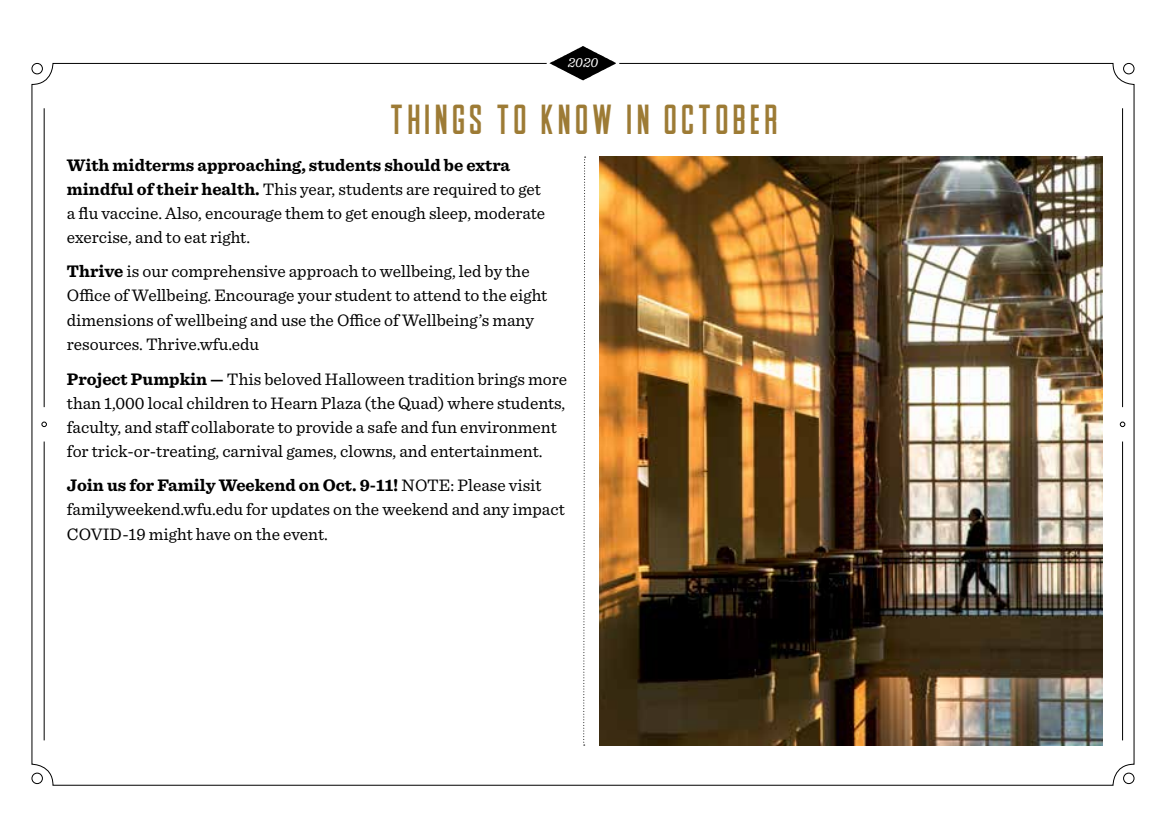
<style>
.page{position:relative;width:1166px;height:819px;background:#fff}
.page>*{position:absolute;margin:0;border:0;box-sizing:border-box;transform-origin:0 0}
.t1{font:42px "Parts And Labor Display";letter-spacing:-.04em;color:#9d7b35}
.t2{font:17.5px/24.2px "Sentinel";color:#000}
.t3{font:italic 14px "Sentinel";color:#fff}
.s1{font-weight:700}
</style>
<div class="page">
<img style="left:599px;top:157px;width:503px;height:588px">
<svg style="left:583px;top:157px;width:2px;height:589px"></svg>
<div style="left:31px;top:63px;width:12px;height:11px;border:1px solid #000;border-radius:50%"></div>
<div style="left:1123px;top:63px;width:11px;height:11px;border:1px solid #000;border-radius:50%"></div>
<div style="left:1123px;top:773px;width:11px;height:11px;border:1px solid #000;border-radius:50%"></div>
<div style="left:31px;top:773px;width:12px;height:11px;border:1px solid #000;border-radius:50%"></div>
<svg style="left:545px;top:46px;width:75px;height:35px"></svg>
<hr style="left:44px;top:108px;width:1px;height:299px;background:#000">
<hr style="left:44px;top:442px;width:1px;height:298px;background:#000">
<svg style="left:41px;top:422px;width:6px;height:5px"></svg>
<hr style="left:1122px;top:108px;width:1px;height:299px;background:#000">
<hr style="left:1122px;top:442px;width:1px;height:298px;background:#000">
<svg style="left:1119px;top:422px;width:6px;height:5px"></svg>
<p class="t3" style="left:567px;top:52px;width:32px">2020</p>
<h1 class="t1" style="left:387px;top:101px;width:394px">THINGS TO KNOW IN OCTOBER</h1>
<p class="t2" style="left:67px;top:152px;width:480px"><span class="s1">With midterms approaching, students should be extra mindful of their health.</span> This year, students are required to get a flu vaccine. Also, encourage them to get enough sleep, moderate exercise, and to eat right.</p>
<p class="t2" style="left:67px;top:258px;width:482px"><span class="s1">Thrive</span> is our comprehensive approach to wellbeing, led by the Office of Wellbeing. Encourage your student to attend to the eight dimensions of wellbeing and use the Office of Wellbeing’s many resources. Thrive.wfu.edu</p>
<p class="t2" style="left:67px;top:366px;width:501px"><span class="s1">Project Pumpkin —</span> This beloved Halloween tradition brings more than 1,000 local children to Hearn Plaza (the Quad) where students, faculty, and staff collaborate to provide a safe and fun environment for trick-or-treating, carnival games, clowns, and entertainment.</p>
<p class="t2" style="left:67px;top:472px;width:499px"><span class="s1">Join us for Family Weekend on Oct. 9-11!</span> NOTE: Please visit familyweekend.wfu.edu for updates on the weekend and any impact<br>COVID-19 might have on the event.</p>
</div>
